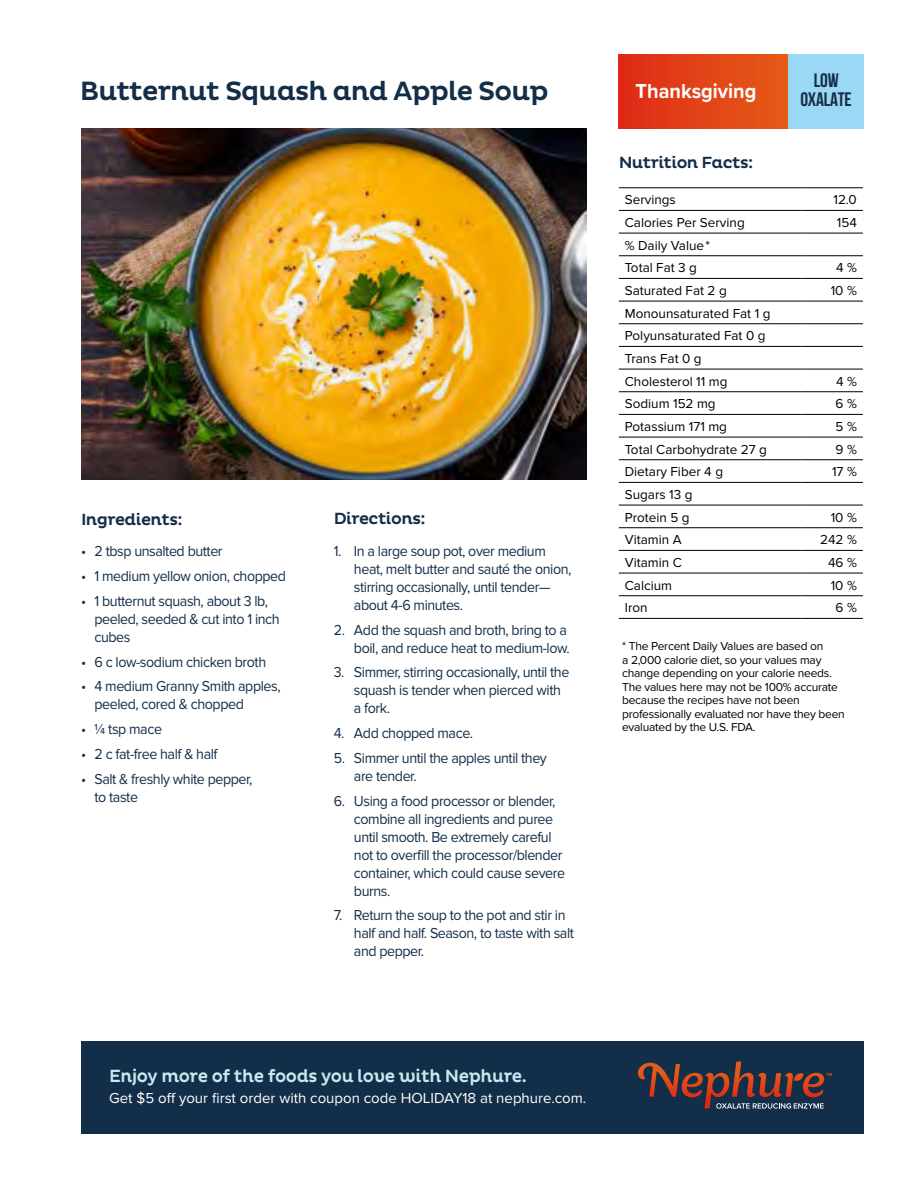
<style>
.page{position:relative;width:918px;height:1188px;background:#fff}
.page>*{position:absolute;margin:0;border:0;box-sizing:border-box;transform-origin:0 0}
.t1{font:500 27px "Pluto";letter-spacing:-.03em;color:#142e47}
.t2{font:700 21px "Proxima Nova";color:#fff;scale:.95 1}
.t3{font:700 19.5px/19.5px "Bebas Neue";letter-spacing:-.01em;color:#142e47;text-align:center}
.t4{font:500 18px "Pluto";letter-spacing:-.02em;color:#c8e7ef;scale:.95 1}
.t5{font:500 16.5px "Pluto";letter-spacing:-.03em;color:#132e49}
.t6{font:15px/18px "Proxima Nova";letter-spacing:-.03em;color:#132e49;scale:.95 1}
.t7{font:15px "Proxima Nova";color:#fff}
.t8{font:13.5px/22.6px "Proxima Nova";color:#000}
.t9{font:12px/13.5px "Proxima Nova";letter-spacing:-.02em;color:#000}
</style>
<div class="page">
<img style="left:81px;top:129px;width:505px;height:351px">
<hr style="left:619px;top:187px;width:182px;height:1px;background:#000">
<hr style="left:619px;top:210px;width:182px;height:1px;background:#000">
<hr style="left:619px;top:233px;width:182px;height:1px;background:#000">
<hr style="left:801px;top:233px;width:62px;height:1px;background:#000">
<hr style="left:619px;top:255px;width:182px;height:1px;background:#000">
<hr style="left:801px;top:255px;width:62px;height:1px;background:#000">
<hr style="left:619px;top:278px;width:182px;height:1px;background:#000">
<hr style="left:801px;top:278px;width:62px;height:1px;background:#000">
<hr style="left:619px;top:301px;width:182px;height:1px;background:#000">
<hr style="left:801px;top:301px;width:62px;height:1px;background:#000">
<hr style="left:619px;top:323px;width:182px;height:1px;background:#000">
<hr style="left:801px;top:323px;width:62px;height:1px;background:#000">
<hr style="left:619px;top:346px;width:182px;height:1px;background:#000">
<hr style="left:801px;top:346px;width:62px;height:1px;background:#000">
<hr style="left:619px;top:369px;width:182px;height:1px;background:#000">
<hr style="left:801px;top:369px;width:62px;height:1px;background:#000">
<hr style="left:619px;top:391px;width:182px;height:1px;background:#000">
<hr style="left:801px;top:391px;width:62px;height:1px;background:#000">
<hr style="left:619px;top:414px;width:182px;height:1px;background:#000">
<hr style="left:801px;top:414px;width:62px;height:1px;background:#000">
<hr style="left:619px;top:437px;width:182px;height:1px;background:#000">
<hr style="left:801px;top:437px;width:62px;height:1px;background:#000">
<hr style="left:619px;top:459px;width:182px;height:1px;background:#000">
<hr style="left:801px;top:459px;width:62px;height:1px;background:#000">
<hr style="left:619px;top:482px;width:182px;height:1px;background:#000">
<hr style="left:801px;top:482px;width:62px;height:1px;background:#000">
<hr style="left:619px;top:505px;width:182px;height:1px;background:#000">
<hr style="left:801px;top:505px;width:62px;height:1px;background:#000">
<hr style="left:619px;top:527px;width:182px;height:1px;background:#000">
<hr style="left:801px;top:527px;width:62px;height:1px;background:#000">
<hr style="left:619px;top:550px;width:182px;height:1px;background:#000">
<hr style="left:801px;top:550px;width:62px;height:1px;background:#000">
<hr style="left:619px;top:573px;width:182px;height:1px;background:#000">
<hr style="left:801px;top:573px;width:62px;height:1px;background:#000">
<hr style="left:619px;top:595px;width:182px;height:1px;background:#000">
<hr style="left:801px;top:595px;width:62px;height:1px;background:#000">
<hr style="left:619px;top:618px;width:182px;height:1px;background:#000">
<hr style="left:801px;top:187px;width:62px;height:1px;background:#000">
<hr style="left:801px;top:210px;width:62px;height:1px;background:#000">
<hr style="left:801px;top:618px;width:62px;height:1px;background:#000">
<div style="left:619px;top:54px;width:170px;height:74px;background:linear-gradient(to right,#df2b16,#e55b17)"></div>
<div style="left:789px;top:54px;width:75px;height:74px;background:#9bd8f6"></div>
<div style="left:81px;top:1041px;width:783px;height:93px;background:#132e49"></div>
<svg style="left:638px;top:1061px;width:186px;height:48px"></svg>
<h1 class="t1" style="left:80px;top:76px;width:470px">Butternut Squash and Apple Soup</h1>
<p class="t5" style="left:81px;top:510px;width:103px">Ingredients:</p>
<p class="t6" style="left:81px;top:543px;width:151px">• 2 tbsp unsalted butter</p>
<p class="t6" style="left:81px;top:567px;width:217px">• 1 medium yellow onion, chopped</p>
<p class="t6" style="left:94px;top:592px;width:196px;text-indent:-13px">• 1 butternut squash, about 3 lb, peeled, seeded &amp; cut into 1 inch cubes</p>
<p class="t6" style="left:81px;top:653px;width:196px">• 6 c low-sodium chicken broth</p>
<p class="t6" style="left:94px;top:678px;width:197px;text-indent:-13px">• 4 medium Granny Smith apples, peeled, cored &amp; chopped</p>
<p class="t6" style="left:81px;top:720px;width:87px">• ¼ tsp mace</p>
<p class="t6" style="left:81px;top:745px;width:145px">• 2 c fat-free half &amp; half</p>
<p class="t6" style="left:94px;top:770px;width:168px;text-indent:-13px">• Salt &amp; freshly white pepper, to taste</p>
<p class="t5" style="left:334px;top:509px;width:94px">Directions:</p>
<p class="t6" style="left:354px;top:542px;width:230px;text-indent:-20px">1. In a large soup pot, over medium heat, melt butter and sauté the onion, stirring occasionally, until tender— about 4-6 minutes.</p>
<p class="t6" style="left:334px;top:621px;width:250px;text-align:right">2. Add the squash and broth, bring to a boil, and reduce heat to medium-low.</p>
<p class="t6" style="left:354px;top:664px;width:228px;text-indent:-20px">3. Simmer, stirring occasionally, until the squash is tender when pierced with a fork.</p>
<p class="t6" style="left:334px;top:724px;width:148px">4. Add chopped mace.</p>
<p class="t6" style="left:354px;top:749px;width:205px;text-indent:-20px">5. Simmer until the apples until they are tender.</p>
<p class="t6" style="left:354px;top:792px;width:224px;text-indent:-20px">6. Using a food processor or blender, combine all ingredients and puree until smooth. Be extremely careful not to overfill the processor/blender container, which could cause severe burns.</p>
<p class="t6" style="left:354px;top:907px;width:233px;text-indent:-20px">7. Return the soup to the pot and stir in half and half. Season, to taste with salt and pepper.</p>
<h2 class="t2" style="left:636px;top:75px;width:129px">Thanksgiving</h2>
<p class="t5" style="left:619px;top:153px;width:136px">Nutrition Facts:</p>
<h3 class="t3" style="left:801px;top:70px;width:53px">LOW<br>OXALATE</h3>
<p class="t8" style="left:625px;top:189px;width:53px">Servings</p>
<p class="t8" style="left:833px;top:189px;width:25px">12.0</p>
<p class="t8" style="left:625px;top:211px;width:121px">Calories Per Serving</p>
<p class="t8" style="left:837px;top:211px;width:22px">154</p>
<p class="t8" style="left:625px;top:234px;width:87px">% Daily Value*<br>Total Fat 3 g</p>
<p class="t8" style="left:836px;top:257px;width:22px">4 %</p>
<p class="t8" style="left:625px;top:279px;width:103px">Saturated Fat 2 g</p>
<p class="t8" style="left:831px;top:279px;width:28px">10 %</p>
<p class="t8" style="left:625px;top:302px;width:147px">Monounsaturated Fat 1 g<br>Polyunsaturated Fat 0 g<br>Trans Fat 0 g<br>Cholesterol 11 mg</p>
<p class="t8" style="left:836px;top:370px;width:22px">4 %</p>
<p class="t8" style="left:625px;top:393px;width:92px">Sodium 152 mg</p>
<p class="t8" style="left:836px;top:393px;width:23px">6 %</p>
<p class="t8" style="left:625px;top:415px;width:104px">Potassium 171 mg</p>
<p class="t8" style="left:836px;top:415px;width:23px">5 %</p>
<p class="t8" style="left:625px;top:438px;width:144px">Total Carbohydrate 27 g</p>
<p class="t8" style="left:836px;top:438px;width:23px">9 %</p>
<p class="t8" style="left:625px;top:461px;width:100px">Dietary Fiber 4 g</p>
<p class="t8" style="left:832px;top:461px;width:26px">17 %</p>
<p class="t8" style="left:625px;top:483px;width:69px">Sugars 13 g<br>Protein 5 g</p>
<p class="t8" style="left:831px;top:506px;width:28px">10 %</p>
<p class="t8" style="left:625px;top:529px;width:58px">Vitamin A</p>
<p class="t8" style="left:820px;top:529px;width:38px">242 %</p>
<p class="t8" style="left:625px;top:551px;width:58px">Vitamin C</p>
<p class="t8" style="left:828px;top:551px;width:30px">46 %</p>
<p class="t8" style="left:625px;top:574px;width:49px">Calcium</p>
<p class="t8" style="left:831px;top:574px;width:28px">10 %</p>
<p class="t8" style="left:625px;top:597px;width:24px">Iron</p>
<p class="t8" style="left:836px;top:597px;width:23px">6 %</p>
<p class="t9" style="left:622px;top:640px;width:224px">* The Percent Daily Values are based on<br>a 2,000 calorie diet, so your values may change depending on your calorie needs.<br>The values here may not be 100% accurate because the recipes have not been professionally evaluated nor have they been evaluated by the U.S. FDA.</p>
<p class="t4" style="left:109px;top:1066px;width:441px">Enjoy more of the foods you love with Nephure.</p>
<p class="t7" style="left:109px;top:1090px;width:479px">Get $5 off your first order with coupon code HOLIDAY18 at nephure.com.</p>
</div>
